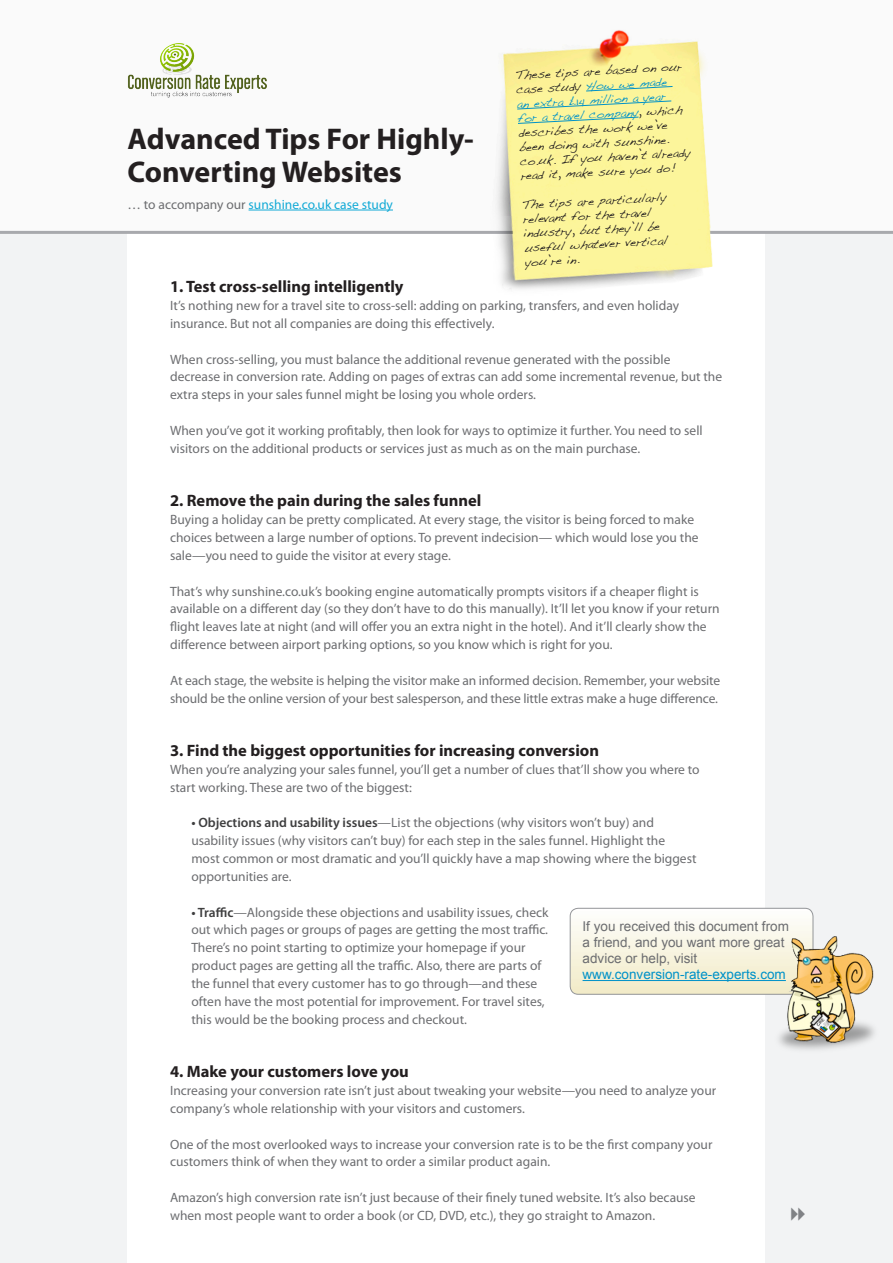
<style>
.page{position:relative;width:893px;height:1263px;background:#f2f3f4}
.page>*{position:absolute;margin:0;border:0;box-sizing:border-box;transform-origin:0 0}
.t1{font:700 30px "Myriad Pro";color:#231f20}
.Crosshead{font:700 16.5px "Myriad Pro";color:#231f20}
.Body_copy_1st{font:13.5px/17.9px "Myriad Pro";color:#6c6d70}
.Box_copy_1st{font:13.5px/16.2px "Arial";color:#6c6d70}
.Subtitle{font:13.5px "Myriad Pro";color:#13aad6}
.Box_copy_1st-2{font:13.5px "Arial";color:#0092c8}
.Post-It{font:12px/14.4px "Handwriting Dakota";color:#231f20}
.s1{color:#6c6d70}
.s2{color:#0092c8}
.s3{font-weight:600;color:#3e3e3f}
</style>
<div class="page">
<div style="left:128px;top:0;width:637px;height:1263px;background:#fff"></div>
<svg style="left:0;top:209px;width:893px;height:25px"></svg>
<img style="left:473px;top:30px;width:250px;height:260px">
<hr style="left:249px;top:210px;width:144px;height:1px;background:#13aad6">
<img style="left:128px;top:43px;width:139px;height:55px">
<svg style="left:570px;top:908px;width:243px;height:85px"></svg>
<div style="left:570px;top:908px;width:243px;height:87px;border:1px solid #939598;border-radius:8px"></div>
<img style="left:770px;top:927px;width:105px;height:123px">
<hr style="left:583px;top:980px;width:203px;height:1px;background:#0092c8">
<svg style="left:586px;top:86px;width:87px;height:5px"></svg>
<svg style="left:517px;top:101px;width:155px;height:8px"></svg>
<svg style="left:518px;top:117px;width:121px;height:7px"></svg>
<p class="t1" style="left:128px;top:119px;width:348px">Advanced Tips For Highly-</p>
<p class="t1" style="left:128px;top:152px;width:276px">Converting Websites</p>
<p class="Subtitle" style="left:128px;top:196px;width:267px"><span class="s1">… to accompany our</span> sunshine.co.uk case study</p>
<p class="Post-It" style="left:515px;top:68px;width:172px;rotate:-3deg">These tips are based on our case study <span class="s2">How we made<br>an extra £14 million a year for a travel company</span>, which describes the work we’ve been doing with sunshine. co.uk. If you haven’t already read it, make sure you do!</p>
<p class="Post-It" style="left:522px;top:197px;width:146px;rotate:-3deg">The tips are particularly relevant for the travel industry, but they’ll be useful whatever vertical you’re in.</p>
<p class="Crosshead" style="left:170px;top:276px;width:235px">1. Test cross-selling intelligently</p>
<p class="Body_copy_1st" style="left:170px;top:296px;width:511px">It’s nothing new for a travel site to cross-sell: adding on parking, transfers, and even holiday insurance. But not all companies are doing this effectively.</p>
<p class="Body_copy_1st" style="left:170px;top:350px;width:554px">When cross-selling, you must balance the additional revenue generated with the possible decrease in conversion rate. Adding on pages of extras can add some incremental revenue, but the extra steps in your sales funnel might be losing you whole orders.</p>
<p class="Body_copy_1st" style="left:170px;top:421px;width:534px">When you’ve got it working profitably, then look for ways to optimize it further. You need to sell visitors on the additional products or services just as much as on the main purchase.</p>
<p class="Crosshead" style="left:170px;top:490px;width:313px">2. Remove the pain during the sales funnel</p>
<p class="Body_copy_1st" style="left:170px;top:510px;width:530px">Buying a holiday can be pretty complicated. At every stage, the visitor is being forced to make choices between a large number of options. To prevent indecision— which would lose you the sale—you need to guide the visitor at every stage.</p>
<p class="Body_copy_1st" style="left:170px;top:582px;width:551px">That’s why sunshine.co.uk’s booking engine automatically prompts visitors if a cheaper flight is available on a different day (so they don’t have to do this manually). It’ll let you know if your return flight leaves late at night (and will offer you an extra night in the hotel). And it’ll clearly show the difference between airport parking options, so you know which is right for you.</p>
<p class="Body_copy_1st" style="left:170px;top:671px;width:552px">At each stage, the website is helping the visitor make an informed decision. Remember, your website should be the online version of your best salesperson, and these little extras make a huge difference.</p>
<p class="Crosshead" style="left:170px;top:740px;width:430px">3. Find the biggest opportunities for increasing conversion</p>
<p class="Body_copy_1st" style="left:170px;top:760px;width:531px">When you’re analyzing your sales funnel, you’ll get a number of clues that’ll show you where to start working. These are two of the biggest:</p>
<p class="Body_copy_1st" style="left:191px;top:814px;width:507px"><span class="s3">• Objections and usability issues</span>—List the objections (why visitors won’t buy) and usability issues (why visitors can’t buy) for each step in the sales funnel. Highlight the most common or most dramatic and you’ll quickly have a map showing where the biggest opportunities are.</p>
<p class="Body_copy_1st" style="left:191px;top:903px;width:359px"><span class="s3">• Traffic</span>—Alongside these objections and usability issues, check out which pages or groups of pages are getting the most traffic.<br>There’s no point starting to optimize your homepage if your product pages are getting all the traffic. Also, there are parts of the funnel that every customer has to go through—and these often have the most potential for improvement. For travel sites, this would be the booking process and checkout.</p>
<p class="Crosshead" style="left:170px;top:1061px;width:240px">4. Make your customers love you</p>
<p class="Body_copy_1st" style="left:170px;top:1081px;width:548px">Increasing your conversion rate isn’t just about tweaking your website—you need to analyze your company’s whole relationship with your visitors and customers.</p>
<p class="Body_copy_1st" style="left:170px;top:1135px;width:544px">One of the most overlooked ways to increase your conversion rate is to be the first company your customers think of when they want to order a similar product again.</p>
<p class="Body_copy_1st" style="left:170px;top:1188px;width:527px">Amazon’s high conversion rate isn’t just because of their finely tuned website. It’s also because when most people want to order a book (or CD, DVD, etc.), they go straight to Amazon.</p>
<p class="Box_copy_1st" style="left:583px;top:918px;width:208px">If you received this document from a friend, and you want more great advice or help, visit</p>
<p class="Box_copy_1st-2" style="left:583px;top:967px;width:205px">www.conversion-rate-experts.com</p>
</div>
